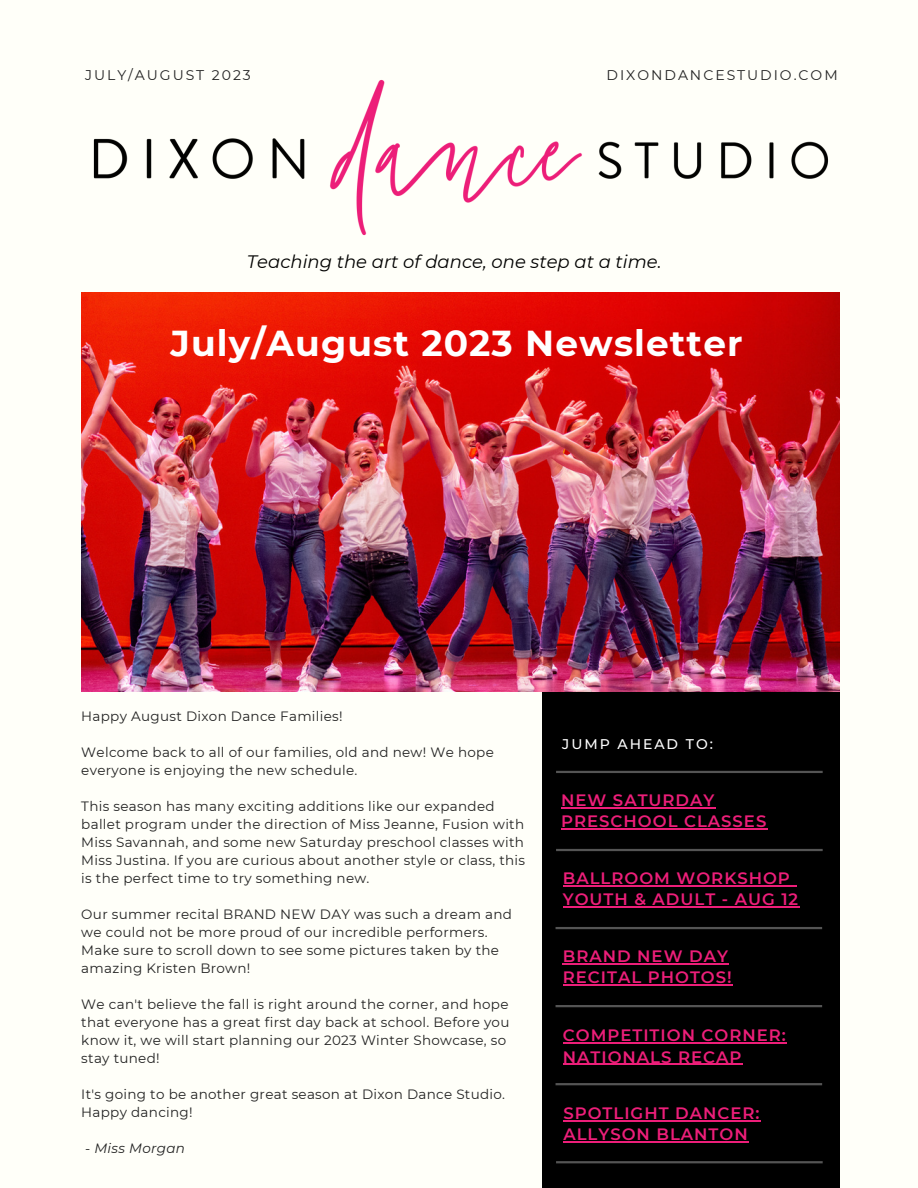
<style>
.page{position:relative;width:918px;height:1188px;background:#fffff9}
.page>*{position:absolute;margin:0;border:0;box-sizing:border-box;transform-origin:0 0}
.t1{font:700 36px "Montserrat";letter-spacing:.03em;color:#fff}
.t2{font:italic 18px "Montserrat";color:#000}
.t3{font:600 16.5px/21.3px "Montserrat";letter-spacing:.06em;color:#ed1e79}
.t4{font:13.95px "Montserrat";letter-spacing:.14em;color:#222}
.t5{font:500 13.95px "Montserrat";letter-spacing:.14em;color:#fff}
.t6{font:13.5px/18px "Montserrat";letter-spacing:.02em;color:#222}
.t7{font:italic 13.5px "Montserrat";letter-spacing:.02em;color:#222}
</style>
<div class="page">
<div style="left:542px;top:670px;width:297px;height:518px;background:#000"></div>
<img style="left:81px;top:292px;width:759px;height:400px">
<img style="left:93px;top:80px;width:736px;height:156px">
<hr style="left:556px;top:771px;width:267px;height:2px;background:#545454">
<hr style="left:556px;top:849px;width:267px;height:2px;background:#545454">
<hr style="left:556px;top:927px;width:266px;height:2px;background:#545454">
<hr style="left:556px;top:1005px;width:266px;height:2px;background:#545454">
<hr style="left:556px;top:1083px;width:266px;height:2px;background:#545454">
<hr style="left:556px;top:1161px;width:267px;height:2px;background:#545454">
<hr style="left:563px;top:1042px;width:224px;height:1px;background:#ed1e79">
<hr style="left:563px;top:1064px;width:179px;height:1px;background:#ed1e79">
<hr style="left:563px;top:885px;width:228px;height:1px;background:#ed1e79">
<hr style="left:563px;top:907px;width:236px;height:1px;background:#ed1e79">
<hr style="left:563px;top:963px;width:166px;height:1px;background:#ed1e79">
<hr style="left:563px;top:984px;width:170px;height:2px;background:#ed1e79">
<hr style="left:563px;top:1120px;width:198px;height:1px;background:#ed1e79">
<hr style="left:563px;top:1142px;width:186px;height:1px;background:#ed1e79">
<hr style="left:561px;top:807px;width:154px;height:1px;background:#ed1e79">
<hr style="left:561px;top:828px;width:206px;height:1px;background:#ed1e79">
<p class="t4" style="left:85px;top:66px;width:167px">JULY/AUGUST 2023</p>
<p class="t4" style="left:607px;top:66px;width:233px">DIXONDANCESTUDIO.COM</p>
<p class="t2" style="left:247px;top:251px;width:416px">Teaching the art of dance, one step at a time.</p>
<p class="t1" style="left:171px;top:321px;width:574px">July/August 2023 Newsletter</p>
<p class="t6" style="left:81px;top:707px;width:263px">Happy August Dixon Dance Families!</p>
<p class="t6" style="left:81px;top:743px;width:414px">Welcome back to all of our families, old and new! We hope everyone is enjoying the new schedule.</p>
<p class="t6" style="left:81px;top:797px;width:445px">This season has many exciting additions like our expanded ballet program under the direction of Miss Jeanne, Fusion with Miss Savannah, and some new Saturday preschool classes with Miss Justina. If you are curious about another style or class, this is the perfect time to try something new.</p>
<p class="t6" style="left:81px;top:905px;width:432px">Our summer recital BRAND NEW DAY was such a dream and we could not be more proud of our incredible performers.<br>Make sure to scroll down to see some pictures taken by the amazing Kristen Brown!</p>
<p class="t6" style="left:81px;top:995px;width:430px">We can't believe the fall is right around the corner, and hope that everyone has a great first day back at school. Before you know it, we will start planning our 2023 Winter Showcase, so stay tuned!</p>
<p class="t6" style="left:81px;top:1085px;width:425px">It's going to be another great season at Dixon Dance Studio.<br>Happy dancing!</p>
<p class="t7" style="left:85px;top:1139px;width:101px">- Miss Morgan</p>
<p class="t5" style="left:562px;top:735px;width:152px">JUMP AHEAD TO:</p>
<p class="t3" style="left:561px;top:789px;width:207px">NEW SATURDAY<br>PRESCHOOL CLASSES</p>
<p class="t3" style="left:563px;top:868px;width:229px">BALLROOM WORKSHOP</p>
<p class="t3" style="left:563px;top:889px;width:237px">YOUTH &amp; ADULT - AUG 12</p>
<p class="t3" style="left:563px;top:945px;width:167px">BRAND NEW DAY</p>
<p class="t3" style="left:563px;top:967px;width:170px">RECITAL PHOTOS!</p>
<p class="t3" style="left:563px;top:1025px;width:225px">COMPETITION CORNER:</p>
<p class="t3" style="left:563px;top:1046px;width:180px">NATIONALS RECAP</p>
<p class="t3" style="left:563px;top:1103px;width:198px">SPOTLIGHT DANCER:</p>
<p class="t3" style="left:563px;top:1124px;width:186px">ALLYSON BLANTON</p>
</div>
